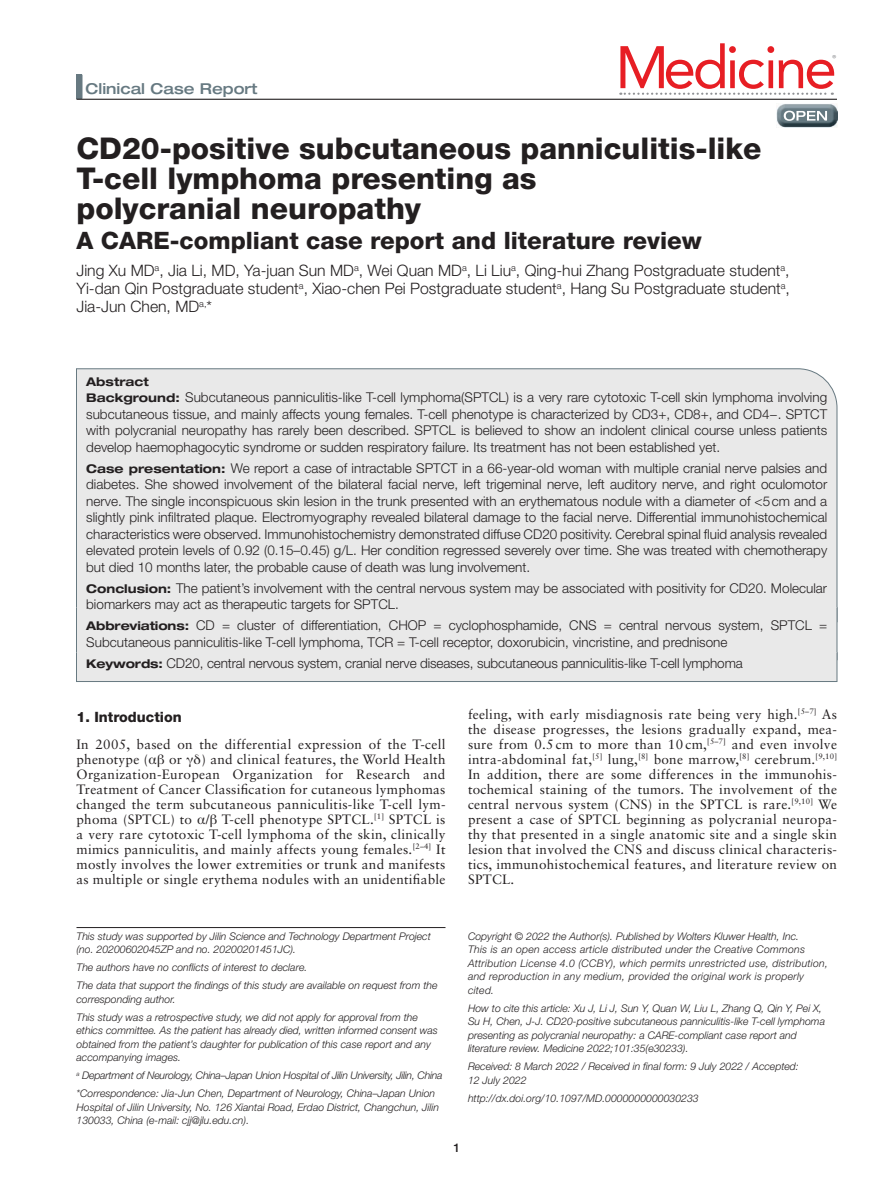
<style>
.page{position:relative;width:891px;height:1188px;background:#fff}
.page>*{position:absolute;margin:0;border:0;box-sizing:border-box;transform-origin:0 0}
.t1{font:59.4px "Avenir";letter-spacing:-.06em;color:#e71e24}
.t2{font:800 30px/30px "Helvetica Neue LT Std";color:#231f20}
.t3{font:800 24px "Helvetica Neue LT Std";color:#231f20}
.t4{font:300 15.75px/18px "Helvetica Neue LT Std";color:#231f20;text-align:justify}
.t5{font:500 expanded 15px "Helvetica Neue LT Std";color:#667981}
.t6{font:800 14.25px "Helvetica Neue LT Std";color:#231f20}
.t7{font:300 13.5px/16.5px "Helvetica Neue LT Std";color:#231f20;text-align:justify}
.t8{font:13.5px/15px "Sabon LT Std";letter-spacing:.02em;color:#231f20;text-align:justify}
.t9{font:700 expanded 12px "Helvetica Neue LT Std";color:#231f20}
.t10{font:500 12px "Helvetica Neue LT Std";color:#231f20}
.t11{font:italic 300 10.5px/13.5px "Helvetica Neue LT Std";color:#231f20}
.t12{font:italic 300 10.5px/13.5px "Helvetica Neue LT Std";letter-spacing:.025em;color:#231f20}
.t13{font:italic 300 10.5px/18px "Helvetica Neue LT Std";letter-spacing:-.02em;color:#231f20}
.t14{font:500 10.35px "Akzidenz Grotesk BE";color:#909295}
.s1{font-weight:700;font-stretch:expanded;font-size:12px}
.s2{font-family:"Gandhari Unicode"}
</style>
<div class="page">
<div style="left:76px;top:74px;width:6px;height:25px;background:#677981"></div>
<hr style="left:76px;top:99px;width:761px;height:1px;background:#231f20">
<img style="left:776px;top:104px;width:61px;height:24px">
<svg style="left:784px;top:111px;width:43px;height:10px"></svg>
<svg style="left:620px;top:93px;width:213px;height:2px"></svg>
<div style="left:76px;top:368px;width:762px;height:255px;background:#e9e9e9"></div>
<div style="left:76px;top:607px;width:761px;height:54px;background:#e9e9e9"></div>
<div style="left:76px;top:652px;width:761px;height:30px;background:#e9e9e9"></div>
<div style="left:76px;top:652px;width:761px;height:30px;border:1px solid #677981"></div>
<hr style="left:76px;top:927px;width:370px;height:1px;background:#231f20">
<p class="t5" style="left:86px;top:80px;width:174px">Clinical Case Report</p>
<h1 class="t1" style="left:615px;top:33px;width:223px">Medicine</h1>
<p class="t14" style="left:832px;top:52px;width:6px">®</p>
<h2 class="t2" style="left:76px;top:134px;width:687px">CD20-positive subcutaneous panniculitis-like<br>T-cell lymphoma presenting as<br>polycranial neuropathy</h2>
<h3 class="t3" style="left:76px;top:227px;width:627px">A CARE-compliant case report and literature review</h3>
<p class="t4" style="left:76px;top:261px;width:715px">Jing Xu MD<sup>a</sup>, Jia Li, MD, Ya-juan Sun MD<sup>a</sup>, Wei Quan MD<sup>a</sup>, Li Liu<sup>a</sup>, Qing-hui Zhang Postgraduate student<sup>a</sup>, Yi-dan Qin Postgraduate student<sup>a</sup>, Xiao-chen Pei Postgraduate student<sup>a</sup>, Hang Su Postgraduate student<sup>a</sup>, Jia-Jun Chen, MD<sup>a,</sup>*</p>
<p class="t9" style="left:86px;top:374px;width:64px">Abstract</p>
<p class="t7" style="left:86px;top:389px;width:743px"><span class="s1">Background:</span> Subcutaneous panniculitis-like T-cell lymphoma(SPTCL) is a very rare cytotoxic T-cell skin lymphoma involving subcutaneous tissue, and mainly affects young females. T-cell phenotype is characterized by CD3+, CD8+, and CD4−. SPTCT with polycranial neuropathy has rarely been described. SPTCL is believed to show an indolent clinical course unless patients develop haemophagocytic syndrome or sudden respiratory failure. Its treatment has not been established yet.</p>
<p class="t7" style="left:86px;top:460px;width:743px"><span class="s1">Case presentation:</span> We report a case of intractable SPTCT in a 66-year-old woman with multiple cranial nerve palsies and diabetes. She showed involvement of the bilateral facial nerve, left trigeminal nerve, left auditory nerve, and right oculomotor nerve. The single inconspicuous skin lesion in the trunk presented with an erythematous nodule with a diameter of &lt;5cm and a slightly pink infiltrated plaque. Electromyography revealed bilateral damage to the facial nerve. Differential immunohistochemical characteristics were observed. Immunohistochemistry demonstrated diffuse CD20 positivity. Cerebral spinal fluid analysis revealed elevated protein levels of 0.92 (0.15–0.45) g/L. Her condition regressed severely over time. She was treated with chemotherapy but died 10 months later, the probable cause of death was lung involvement.</p>
<p class="t7" style="left:86px;top:580px;width:742px"><span class="s1">Conclusion:</span> The patient’s involvement with the central nervous system may be associated with positivity for CD20. Molecular biomarkers may act as therapeutic targets for SPTCL.</p>
<p class="t7" style="left:86px;top:617px;width:743px"><span class="s1">Abbreviations:</span> CD = cluster of differentiation, CHOP = cyclophosphamide, CNS = central nervous system, SPTCL =<br>Subcutaneous panniculitis-like T-cell lymphoma, TCR = T-cell receptor, doxorubicin, vincristine, and prednisone</p>
<p class="t7" style="left:86px;top:655px;width:658px"><span class="s1">Keywords:</span> CD20, central nervous system, cranial nerve diseases, subcutaneous panniculitis-like T-cell lymphoma</p>
<p class="t6" style="left:76px;top:708px;width:107px">1. Introduction</p>
<p class="t8" style="left:76px;top:737px;width:371px">In 2005, based on the differential expression of the T-cell phenotype (<span class="s2">αβ</span> or <span class="s2">γδ</span>) and clinical features, the World Health Organization-European Organization for Research and Treatment of Cancer Classification for cutaneous lymphomas changed the term subcutaneous panniculitis-like T-cell lym&shy;phoma (SPTCL) to <span class="s2">α</span>/<span class="s2">β</span> T-cell phenotype SPTCL.<sup>[1]</sup> SPTCL is a very rare cytotoxic T-cell lymphoma of the skin, clinically mimics panniculitis, and mainly affects young females.<sup>[2–4]</sup> It mostly involves the lower extremities or trunk and manifests as multiple or single erythema nodules with an unidentifiable</p>
<p class="t8" style="left:468px;top:707px;width:371px">feeling, with early misdiagnosis rate being very high.<sup>[5–7]</sup> As the disease progresses, the lesions gradually expand, mea&shy;sure from 0.5 cm to more than 10 cm,<sup>[5–7]</sup> and even involve intra-abdominal fat,<sup>[5]</sup> lung,<sup>[8]</sup> bone marrow,<sup>[8]</sup> cerebrum.<sup>[9,10] </sup>In addition, there are some differences in the immunohis&shy;tochemical staining of the tumors. The involvement of the central nervous system (CNS) in the SPTCL is rare.<sup>[9,10]</sup> We present a case of SPTCL beginning as polycranial neuropa&shy;thy that presented in a single anatomic site and a single skin lesion that involved the CNS and discuss clinical characteris&shy;tics, immunohistochemical features, and literature review on SPTCL.</p>
<p class="t11" style="left:76px;top:929px;width:356px">This study was supported by Jilin Science and Technology Department Project (no. 20200602045ZP and no. 20200201451JC).</p>
<p class="t11" style="left:76px;top:959px;width:363px;line-height:18px">The authors have no conflicts of interest to declare.<br>The data that support the findings of this study are available on request from the</p>
<p class="t11" style="left:76px;top:990px;width:343px;line-height:18px">corresponding author.<br>This study was a retrospective study, we did not apply for approval from the</p>
<p class="t11" style="left:76px;top:1024px;width:363px">ethics committee. As the patient has already died, written informed consent was obtained from the patient’s daughter for publication of this case report and any accompanying images.</p>
<p class="t13" style="left:76px;top:1067px;width:368px"><sup>a</sup> Department of Neurology, China–Japan Union Hospital of Jilin University, Jilin, China *Correspondence: Jia-Jun Chen, Department of Neurology, China–Japan Union</p>
<p class="t11" style="left:76px;top:1100px;width:364px">Hospital of Jilin University, No. 126 Xiantai Road, Erdao District, Changchun, Jilin<br>130033, China (e-mail: cjj@jlu.edu.cn).</p>
<p class="t12" style="left:468px;top:929px;width:362px">Copyright © 2022 the Author(s). Published by Wolters Kluwer Health, Inc.<br>This is an open access article distributed under the Creative Commons Attribution License 4.0 (CCBY), which permits unrestricted use, distribution, and reproduction in any medium, provided the original work is properly cited.</p>
<p class="t11" style="left:468px;top:1001px;width:359px">How to cite this article: Xu J, Li J, Sun Y, Quan W, Liu L, Zhang Q, Qin Y, Pei X, Su H, Chen, J-J. CD20-positive subcutaneous panniculitis-like T-cell lymphoma presenting as polycranial neuropathy: a CARE-compliant case report and literature review. Medicine 2022;101:35(e30233).</p>
<p class="t11" style="left:468px;top:1060px;width:332px">Received: 8 March 2022 / Received in final form: 9 July 2022 / Accepted:<br>12 July 2022</p>
<p class="t11" style="left:468px;top:1091px;width:232px">http://dx.doi.org/10.1097/MD.0000000000030233</p>
<p class="t10" style="left:453px;top:1140px;width:8px">1</p>
</div>
